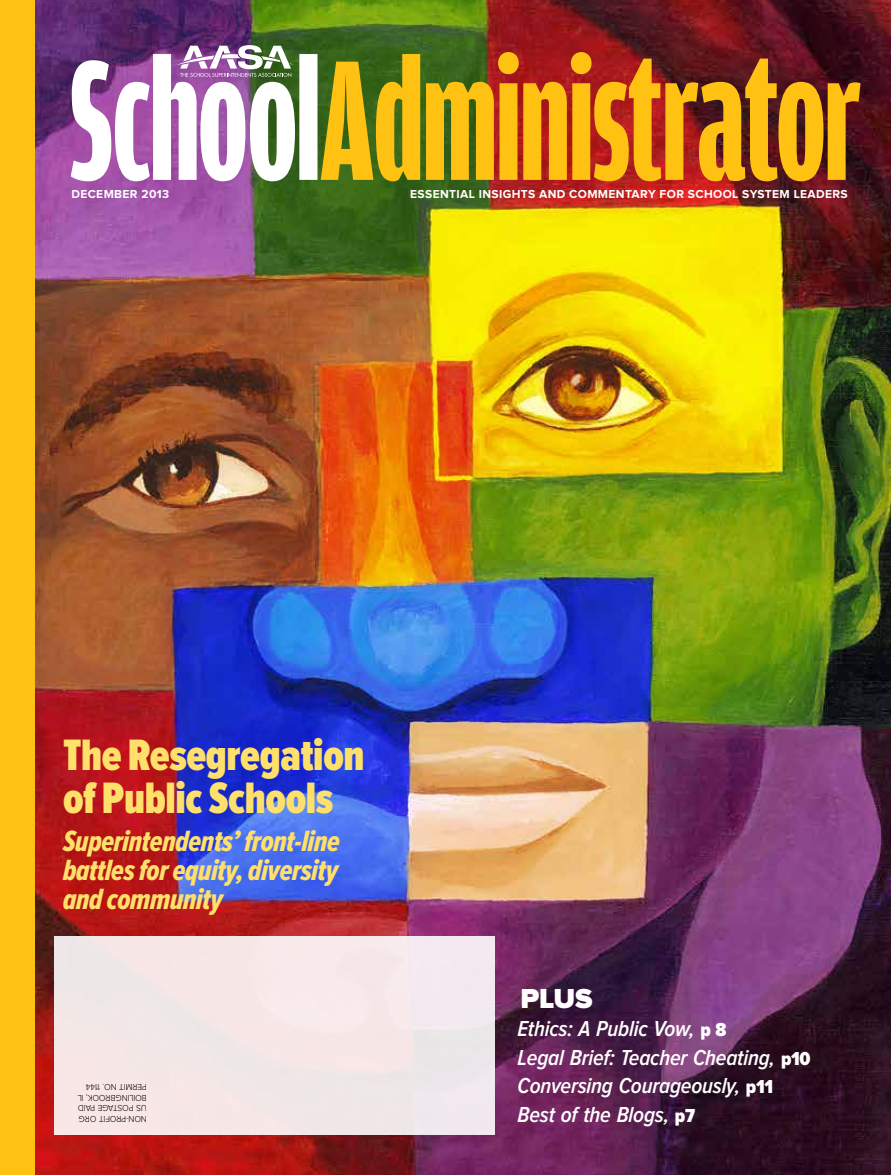
<style>
.page{position:relative;width:891px;height:1175px;background:#fff}
.page>*{position:absolute;margin:0;border:0;box-sizing:border-box;transform-origin:0 0}
.t1{font:900 45.6px/43.2px "Proxima Nova Ex Cn";letter-spacing:-.01em;color:#ffe06a}
.t2{font:30.3px/29px "Proxima Nova Ex Cn Extrabld It";letter-spacing:-.01em;color:#ffe06a;text-align:justify}
.t3{font:900 28.5px "Proxima Nova";color:#fff}
.t4{font:italic 600 22.5px/28.5px "Proxima Nova Cond";letter-spacing:-.01em;color:#fff}
.t5{font:700 12px "Proxima Nova";letter-spacing:.03em;color:#fff}
.t6{font:300 9px/10.5px "Proxima Nova";letter-spacing:-.01em;color:#000;text-align:right;scale:.95 1}
.s1{font-weight:900;font-style:normal;font-size:19.5px}
</style>
<div class="page">
<img style="left:35px;top:0;width:856px;height:1174px">
<svg style="left:321px;top:52px;width:540px;height:129px;background:#ba7d16"></svg>
<svg style="left:71px;top:45px;width:246px;height:136px"></svg>
<div style="left:0;top:0;width:35px;height:1174px;background:#ffc212"></div>
<div style="left:54px;top:936px;width:441px;height:199px;background:#f5e7e7"></div>
<p class="t5" style="left:71px;top:189px;width:18px">DECEM</p>
<p class="t5" style="left:114px;top:189px;width:56px">BER 2013</p>
<p class="t5" style="left:410px;top:189px;width:439px">ESSENTIAL INSIGHTS AND COMMENTARY FOR SCHOOL SYSTEM LEADERS</p>
<h1 class="t1" style="left:63px;top:735px;width:303px">The Resegregation of Public Schools</h1>
<h2 class="t2" style="left:63px;top:827px;width:279px">Superintendents’ front-line battles for equity, diversity and community</h2>
<p class="t6" style="left:147px;top:1102px;width:66px;text-align:left;rotate:-180deg">o ib<br>PERMIT NO. 1144</p>
<p class="t6" style="left:147px;top:1123px;width:74px;rotate:-180deg">NON-PROFIT ORG<br>US POSTAGE PAID k, IL</p>
<p class="t6" style="left:116px;top:1102px;width:13px;rotate:-180deg">r o ob</p>
<p class="t6" style="left:134px;top:1102px;width:10px;rotate:-180deg">i n gl</p>
<p class="t3" style="left:521px;top:985px;width:74px">PLUS</p>
<p class="t4" style="left:518px;top:1015px;width:295px">Ethics: A Public Vow, <span class="s1">p 8<br></span>Legal Brief: Teacher Cheating, <span class="s1">p10<br></span>Conversing Courageously, <span class="s1">p11<br></span>Best of the Blogs, <span class="s1">p7</span></p>
</div>
